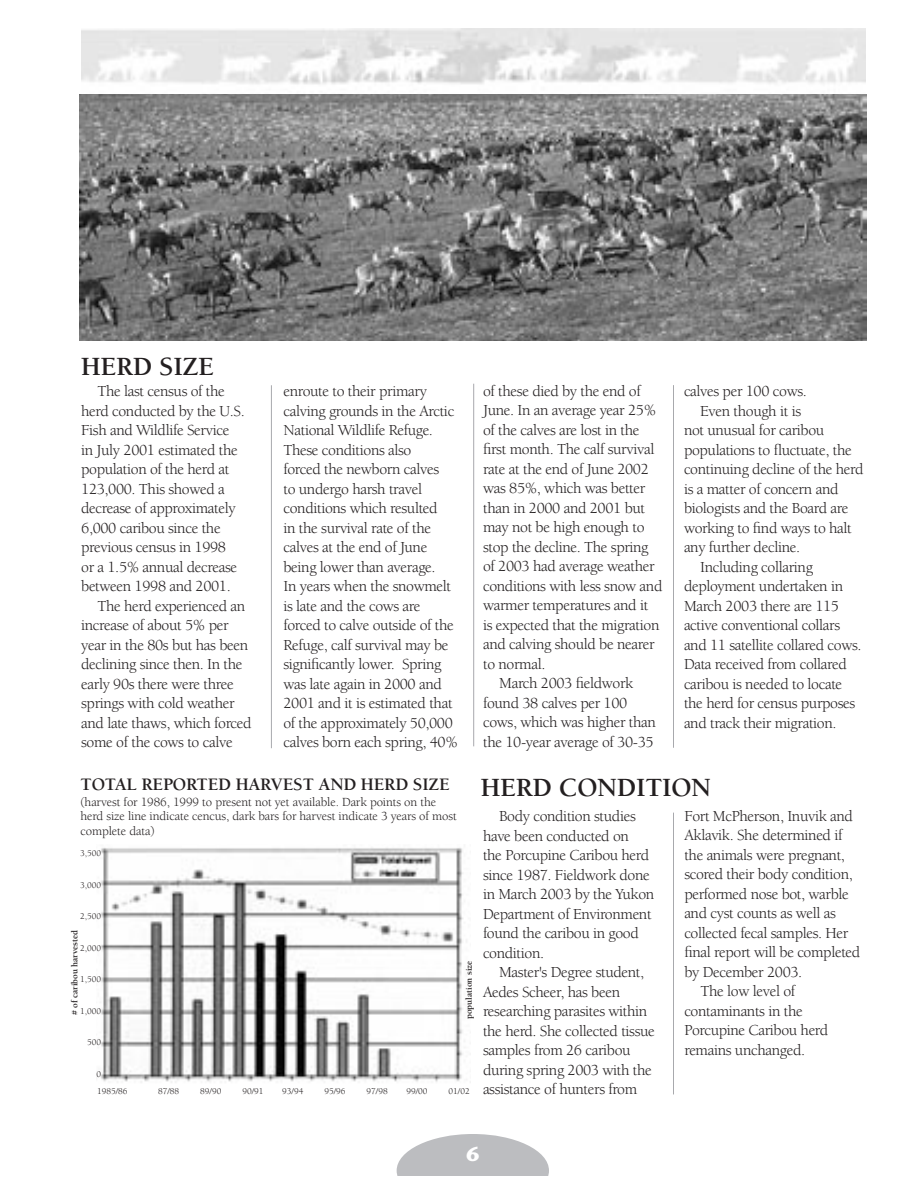
<style>
.page{position:relative;width:918px;height:1188px;background:#fff}
.page>*{position:absolute;margin:0;border:0;box-sizing:border-box;transform-origin:0 0}
.t1{font:700 27px "Berkeley";letter-spacing:-.01em;color:#231f20}
.t2{font:700 20.25px "Stone Sans";color:#fff}
.t3{font:700 18px "Berkeley";letter-spacing:-.01em;color:#231f20}
.t4{font:15.75px/19.5px "Berkeley";letter-spacing:-.025em;color:#231f20}
.t5{font:12.75px/14.2px "Berkeley";letter-spacing:-.01em;color:#231f20}
.t6{font:9px "Berkeley";color:#231f20}
.t7{font:700 9px "Berkeley";color:#231f20}
</style>
<div class="page">
<svg style="left:397px;top:1134px;width:152px;height:42px"></svg>
<img style="left:80px;top:28px;width:787px;height:312px">
<img style="left:99px;top:847px;width:368px;height:236px">
<hr style="left:271px;top:385px;width:1px;height:363px;background:#a8a9ad">
<hr style="left:473px;top:384px;width:1px;height:362px;background:#a8a9ad">
<hr style="left:673px;top:385px;width:1px;height:363px;background:#a8a9ad">
<hr style="left:673px;top:813px;width:1px;height:281px;background:#a8a9ad">
<h1 class="t1" style="left:81px;top:352px;width:135px">HERD SIZE</h1>
<p class="t4" style="left:97px;top:382px;width:129px">The last census of the</p>
<p class="t4" style="left:81px;top:401px;width:165px">herd conducted by the U.S.</p>
<p class="t4" style="left:81px;top:421px;width:150px">Fish and Wildlife Service</p>
<p class="t4" style="left:81px;top:440px;width:158px">in July 2001 estimated the</p>
<p class="t4" style="left:81px;top:460px;width:150px">population of the herd at</p>
<p class="t4" style="left:81px;top:479px;width:145px">123,000. This showed a</p>
<p class="t4" style="left:81px;top:499px;width:156px">decrease of approximately</p>
<p class="t4" style="left:81px;top:518px;width:141px">6,000 caribou since the</p>
<p class="t4" style="left:81px;top:538px;width:146px">previous census in 1998</p>
<p class="t4" style="left:81px;top:557px;width:158px">or a 1.5% annual decrease</p>
<p class="t4" style="left:81px;top:577px;width:151px">between 1998 and 2001.</p>
<p class="t4" style="left:97px;top:596px;width:149px">The herd experienced an</p>
<p class="t4" style="left:81px;top:616px;width:149px">increase of about 5% per</p>
<p class="t4" style="left:81px;top:635px;width:168px">year in the 80s but has been</p>
<p class="t4" style="left:81px;top:655px;width:163px">declining since then. In the</p>
<p class="t4" style="left:81px;top:674px;width:154px">early 90s there were three</p>
<p class="t4" style="left:81px;top:694px;width:155px">springs with cold weather</p>
<p class="t4" style="left:81px;top:713px;width:172px">and late thaws, which forced</p>
<p class="t4" style="left:81px;top:733px;width:153px">some of the cows to calve</p>
<p class="t4" style="left:284px;top:382px;width:176px">enroute to their primary calving grounds in the Arctic<br>National Wildlife Refuge.<br>These conditions also<br>forced the newborn calves<br>to undergo harsh travel conditions which resulted<br>in the survival rate of the calves at the end of June being lower than average.<br>In years when the snowmelt is late and the cows are forced to calve outside of the<br>Refuge, calf survival may be significantly lower. Spring was late again in 2000 and<br>2001 and it is estimated that of the approximately 50,000 calves born each spring, 40%</p>
<p class="t4" style="left:483px;top:382px;width:159px">of these died by the end of</p>
<p class="t4" style="left:483px;top:401px;width:175px">June. In an average year 25%</p>
<p class="t4" style="left:483px;top:421px;width:158px">of the calves are lost in the</p>
<p class="t4" style="left:483px;top:440px;width:173px">first month. The calf survival</p>
<p class="t4" style="left:483px;top:460px;width:167px">rate at the end of June 2002</p>
<p class="t4" style="left:483px;top:479px;width:164px">was 85%, which was better</p>
<p class="t4" style="left:483px;top:499px;width:164px">than in 2000 and 2001 but</p>
<p class="t4" style="left:483px;top:518px;width:163px">may not be high enough to</p>
<p class="t4" style="left:483px;top:538px;width:167px">stop the decline. The spring</p>
<p class="t4" style="left:483px;top:557px;width:173px">of 2003 had average weather</p>
<p class="t4" style="left:483px;top:577px;width:181px">conditions with less snow and</p>
<p class="t4" style="left:483px;top:596px;width:167px">warmer temperatures and it</p>
<p class="t4" style="left:483px;top:616px;width:178px">is expected that the migration</p>
<p class="t4" style="left:483px;top:635px;width:173px">and calving should be nearer</p>
<p class="t4" style="left:483px;top:655px;width:64px">to normal.</p>
<p class="t4" style="left:499px;top:674px;width:136px">March 2003 fieldwork</p>
<p class="t4" style="left:483px;top:694px;width:146px">found 38 calves per 100</p>
<p class="t4" style="left:483px;top:713px;width:174px">cows, which was higher than</p>
<p class="t4" style="left:483px;top:733px;width:172px">the 10-year average of 30-35</p>
<p class="t4" style="left:684px;top:382px;width:124px">calves per 100 cows.</p>
<p class="t4" style="left:700px;top:402px;width:103px">Even though it is</p>
<p class="t4" style="left:684px;top:421px;width:142px">not unusual for caribou</p>
<p class="t4" style="left:684px;top:441px;width:169px">populations to fluctuate, the</p>
<p class="t4" style="left:684px;top:460px;width:181px">continuing decline of the herd</p>
<p class="t4" style="left:684px;top:480px;width:156px">is a matter of concern and</p>
<p class="t4" style="left:684px;top:499px;width:166px">biologists and the Board are</p>
<p class="t4" style="left:684px;top:519px;width:169px">working to find ways to halt</p>
<p class="t4" style="left:684px;top:538px;width:118px">any further decline.</p>
<p class="t4" style="left:700px;top:558px;width:114px">Including collaring</p>
<p class="t4" style="left:684px;top:577px;width:161px">deployment undertaken in</p>
<p class="t4" style="left:684px;top:597px;width:157px">March 2003 there are 115</p>
<p class="t4" style="left:684px;top:616px;width:158px">active conventional collars</p>
<p class="t4" style="left:684px;top:636px;width:179px">and 11 satellite collared cows.</p>
<p class="t4" style="left:684px;top:655px;width:164px">Data received from collared</p>
<p class="t4" style="left:684px;top:675px;width:160px">caribou is needed to locate</p>
<p class="t4" style="left:684px;top:694px;width:173px">the herd for census purposes</p>
<p class="t4" style="left:684px;top:714px;width:154px">and track their migration.</p>
<h1 class="t1" style="left:481px;top:773px;width:232px">HERD CONDITION</h1>
<p class="t3" style="left:81px;top:775px;width:371px">TOTAL REPORTED HARVEST AND HERD SIZE</p>
<p class="t5" style="left:81px;top:795px;width:378px">(harvest for 1986, 1999 to present not yet available. Dark points on the herd size line indicate cencus, dark bars for harvest indicate 3 years of most complete data)</p>
<p class="t4" style="left:684px;top:806px;width:170px">Fort McPherson, Inuvik and</p>
<p class="t4" style="left:684px;top:826px;width:160px">Aklavik. She determined if</p>
<p class="t4" style="left:684px;top:845px;width:162px">the animals were pregnant,</p>
<p class="t4" style="left:684px;top:865px;width:170px">scored their body condition,</p>
<p class="t4" style="left:684px;top:884px;width:166px">performed nose bot, warble</p>
<p class="t4" style="left:684px;top:904px;width:153px">and cyst counts as well as</p>
<p class="t4" style="left:684px;top:923px;width:166px">collected fecal samples. Her</p>
<p class="t4" style="left:684px;top:943px;width:178px">final report will be completed</p>
<p class="t4" style="left:684px;top:962px;width:119px">by December 2003.</p>
<p class="t4" style="left:701px;top:982px;width:96px">The low level of</p>
<p class="t4" style="left:684px;top:1001px;width:120px">contaminants in the</p>
<p class="t4" style="left:684px;top:1021px;width:145px">Porcupine Caribou herd</p>
<p class="t4" style="left:684px;top:1040px;width:122px">remains unchanged.</p>
<p class="t4" style="left:483px;top:807px;width:173px;text-indent:16px">Body condition studies have been conducted on<br>the Porcupine Caribou herd since 1987. Fieldwork done in March 2003 by the Yukon<br>Department of Environment found the caribou in good condition.</p>
<p class="t4" style="left:483px;top:963px;width:173px;text-indent:16px">Master's Degree student,<br>Aedes Scheer, has been researching parasites within the herd. She collected tissue samples from 26 caribou during spring 2003 with the assistance of hunters from</p>
<p class="t6" style="left:80px;top:849px;width:23px">3,500</p>
<p class="t6" style="left:80px;top:880px;width:23px">3,000</p>
<p class="t6" style="left:80px;top:912px;width:23px">2,500</p>
<p class="t6" style="left:80px;top:943px;width:23px">2,000</p>
<p class="t6" style="left:80px;top:975px;width:23px">1,500</p>
<p class="t6" style="left:80px;top:1006px;width:23px">1,000</p>
<p class="t6" style="left:87px;top:1038px;width:16px">500</p>
<p class="t6" style="left:96px;top:1069px;width:6px">0</p>
<p class="t7" style="left:70px;top:1015px;width:87px;rotate:-90deg"># of caribou harvested</p>
<p class="t7" style="left:464px;top:1019px;width:61px;rotate:-90deg">population size</p>
<p class="t6" style="left:97px;top:1086px;width:32px">1985/86</p>
<p class="t6" style="left:158px;top:1086px;width:23px">87/88</p>
<p class="t6" style="left:200px;top:1086px;width:23px">89/90</p>
<p class="t6" style="left:242px;top:1086px;width:23px">90/91</p>
<p class="t6" style="left:282px;top:1086px;width:23px">93/94</p>
<p class="t6" style="left:324px;top:1086px;width:23px">95/96</p>
<p class="t6" style="left:367px;top:1086px;width:23px">97/98</p>
<p class="t6" style="left:406px;top:1086px;width:23px">99/00</p>
<p class="t6" style="left:449px;top:1086px;width:23px">01/02</p>
<p class="t2" style="left:466px;top:1141px;width:14px">6</p>
</div>
